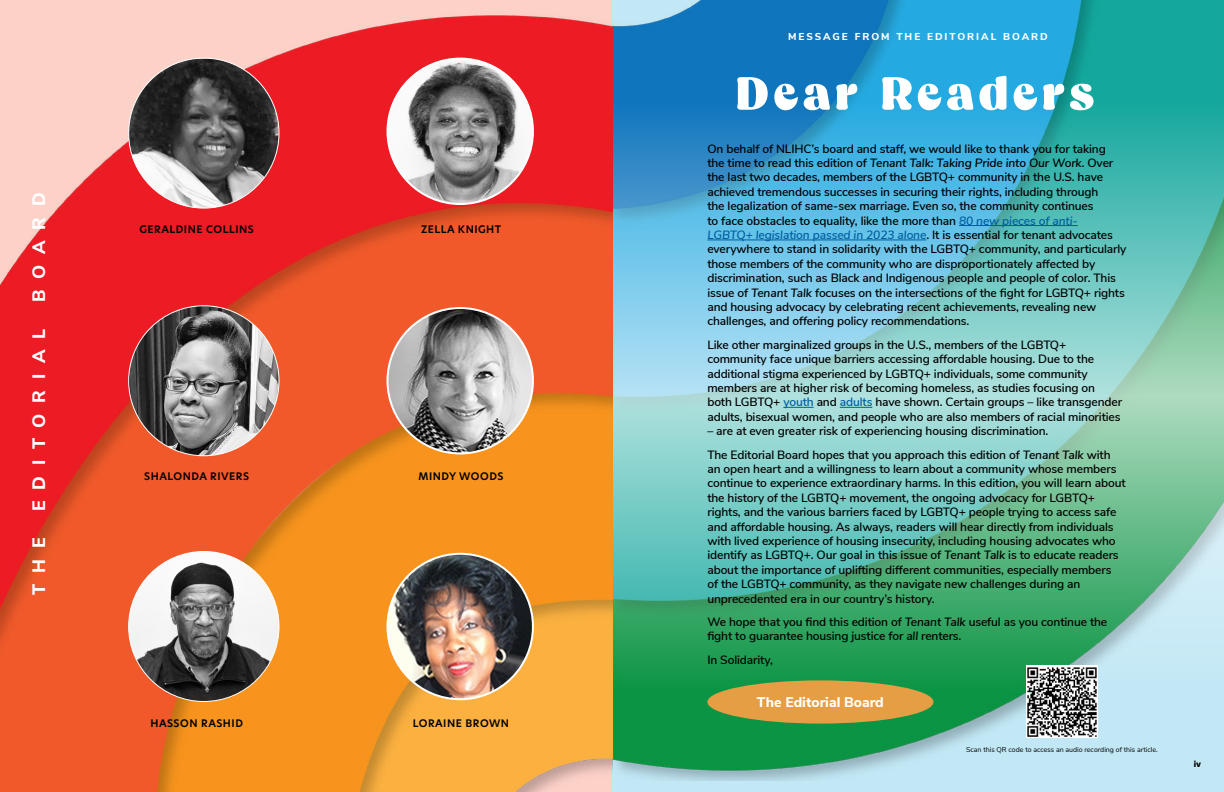
<style>
.page{position:relative;width:1224px;height:792px;background:#fff}
.page>*{position:absolute;margin:0;border:0;box-sizing:border-box;transform-origin:0 0}
.t1{font:900 51px "Capuche Trial";letter-spacing:.1em;color:#fff}
.t2{font:800 18px "Nunito Sans";letter-spacing:.6em;color:#fff}
.t3{font:800 14px "Nunito Sans";color:#fff}
.t4{font:600 12px/14.4px "Nunito Sans";letter-spacing:-.01em;color:#000}
.t5{font:600 10.3px "New Hero";letter-spacing:.05em;color:#000}
.t6{font:800 10px "Nunito Sans";letter-spacing:.2em;color:#fff}
.t7{font:800 8px "New Hero";color:#000}
.t8{font:7px "Nunito Sans";color:#000}
.s1{font-style:italic}
.s2{font-style:italic;color:#005e9e}
.s3{color:#005e9e}
</style>
<div class="page">
<img style="left:0;top:0;width:612px;height:792px">
<svg style="left:613px;top:0;width:611px;height:396px;background:#53b4cd"></svg>
<svg style="left:613px;top:396px;width:611px;height:396px;background:#70c2a5"></svg>
<hr style="left:959px;top:225px;width:119px;height:1px;background:#005e9e">
<hr style="left:707px;top:240px;width:219px;height:1px;background:#005e9e">
<hr style="left:783px;top:407px;width:31px;height:1px;background:#005e9e">
<hr style="left:840px;top:407px;width:32px;height:1px;background:#005e9e">
<div style="left:707px;top:680px;width:226px;height:44px;background:#e59e43;border-radius:50%"></div>
<img style="left:129px;top:59px;width:149px;height:149px">
<img style="left:129px;top:306px;width:150px;height:150px;border-radius:75px">
<img style="left:129px;top:552px;width:150px;height:150px;border-radius:75px">
<img style="left:388px;top:59px;width:145px;height:145px;border-radius:73px">
<img style="left:388px;top:308px;width:145px;height:145px;border-radius:73px">
<img style="left:388px;top:554px;width:145px;height:145px;border-radius:73px">
<img style="left:1026px;top:666px;width:72px;height:72px">
<h2 class="t2" style="left:26px;top:302px;width:111px;rotate:-90deg">BOARD</h2>
<h2 class="t2" style="left:26px;top:511px;width:184px;rotate:-90deg">EDITORIAL</h2>
<h2 class="t2" style="left:26px;top:595px;width:59px;rotate:-90deg">THE</h2>
<p class="t5" style="left:140px;top:223px;width:116px">GERALDINE COLLINS</p>
<p class="t5" style="left:421px;top:223px;width:82px">ZELLA KNIGHT</p>
<p class="t5" style="left:144px;top:469px;width:106px">SHALONDA RIVERS</p>
<p class="t5" style="left:418px;top:469px;width:87px">MINDY WOODS</p>
<p class="t5" style="left:150px;top:716px;width:94px">HASSON RASHID</p>
<p class="t5" style="left:413px;top:716px;width:98px">LORAINE BROWN</p>
<p class="t6" style="left:788px;top:29px;width:261px">MESSAGE FROM THE EDITORIAL BOARD</p>
<h1 class="t1" style="left:736px;top:64px;width:360px">Dear Readers</h1>
<p class="t4" style="left:707px;top:140px;width:421px">On behalf of NLIHC’s board and staff, we would like to thank you for taking<br>the time to read this edition of <span class="s1">Tenant Talk: Taking Pride into Our Work</span>. Over the last two decades, members of the LGBTQ+ community in the U.S. have achieved tremendous successes in securing their rights, including through<br>the legalization of same-sex marriage. Even so, the community continues<br>to face obstacles to equality, like the more than <span class="s2">80 new pieces of anti-<br>LGBTQ+ legislation passed in 2023 alone</span>. It is essential for tenant advocates everywhere to stand in solidarity with the LGBTQ+ community, and particularly those members of the community who are disproportionately affected by discrimination, such as Black and Indigenous people and people of color. This issue of <span class="s1">Tenant Talk</span> focuses on the intersections of the fight for LGBTQ+ rights and housing advocacy by celebrating recent achievements, revealing new challenges, and offering policy recommendations.</p>
<p class="t4" style="left:707px;top:337px;width:416px">Like other marginalized groups in the U.S., members of the LGBTQ+ community face unique barriers accessing affordable housing. Due to the additional stigma experienced by LGBTQ+ individuals, some community members are at higher risk of becoming homeless, as studies focusing on both LGBTQ+ <span class="s3">youth</span> and <span class="s3">adults</span> have shown. Certain groups – like transgender adults, bisexual women, and people who are also members of racial minorities</p>
<p class="t4" style="left:707px;top:419px;width:405px;line-height:23.4px">– are at even greater risk of experiencing housing discrimination.<br>The Editorial Board hopes that you approach this edition of <span class="s1">Tenant Talk</span> with</p>
<p class="t4" style="left:707px;top:461px;width:420px">an open heart and a willingness to learn about a community whose members continue to experience extraordinary harms. In this edition, you will learn about the history of the LGBTQ+ movement, the ongoing advocacy for LGBTQ+ rights, and the various barriers faced by LGBTQ+ people trying to access safe and affordable housing. As always, readers will hear directly from individuals with lived experience of housing insecurity, including housing advocates who identify as LGBTQ+. Our goal in this issue of <span class="s1">Tenant Talk</span> is to educate readers about the importance of uplifting different communities, especially members<br>of the LGBTQ+ community, as they navigate new challenges during an unprecedented era in our country’s history.</p>
<p class="t4" style="left:707px;top:614px;width:401px">We hope that you find this edition of <span class="s1">Tenant Talk</span> useful as you continue the fight to guarantee housing justice for <span class="s1">all</span> renters.</p>
<p class="t4" style="left:707px;top:652px;width:67px">In Solidarity,</p>
<p class="t3" style="left:757px;top:692px;width:128px">The Editorial Board</p>
<p class="t8" style="left:966px;top:744px;width:193px">Scan this QR code to access an audio recording of this article.</p>
<p class="t7" style="left:1194px;top:759px;width:9px">iv</p>
</div>
